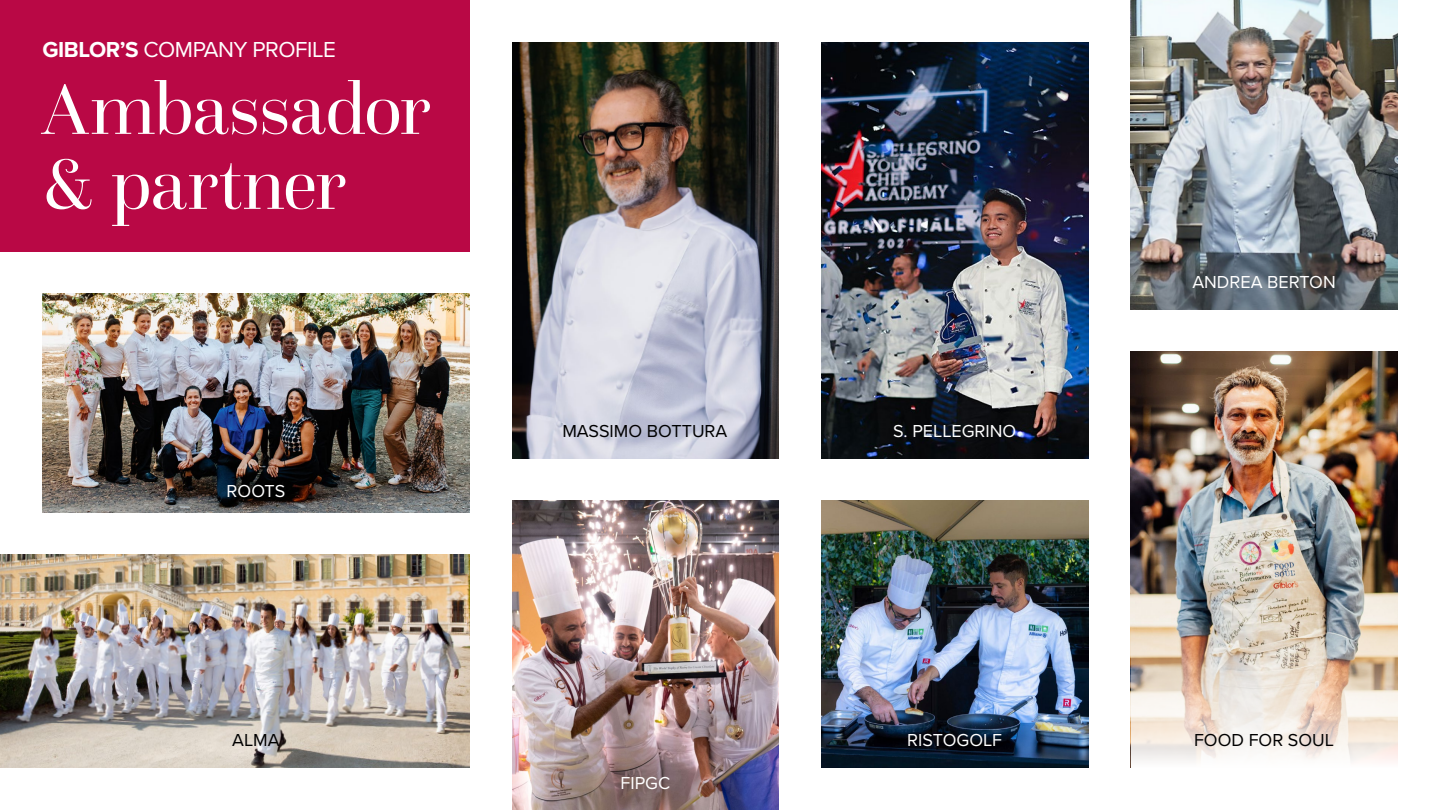
<style>
.page{position:relative;width:1440px;height:810px;background:#fff}
.page>*{position:absolute;margin:0;border:0;box-sizing:border-box;transform-origin:0 0}
.t1{font:75px/75px "Questa Grande";letter-spacing:-.015em;color:#fff}
.t2{font:22.5px "Proxima Nova";letter-spacing:-.02em;color:#fff}
.t3{font:18px "Proxima Nova";color:#fff}
.t4{font:18px "Proxima Nova";color:#000}
.s1{font-weight:700}
</style>
<div class="page">
<img style="left:512px;top:43px;width:267px;height:415px">
<img style="left:43px;top:294px;width:426px;height:218px">
<img style="left:821px;top:43px;width:267px;height:415px">
<img style="left:0;top:555px;width:469px;height:212px">
<img style="left:1131px;top:352px;width:266px;height:193px">
<img style="left:512px;top:501px;width:267px;height:309px">
<div style="left:0;top:0;width:469px;height:251px;background:#b90845"></div>
<img style="left:821px;top:501px;width:267px;height:266px">
<img style="left:1131px;top:0;width:266px;height:309px">
<img style="left:1131px;top:545px;width:266px;height:216px">
<p class="t2" style="left:43px;top:36px;width:295px"><span class="s1">GIBLOR’S</span> COMPANY PROFILE</p>
<h1 class="t1" style="left:43px;top:72px;width:390px">Ambassador &amp; partner</h1>
<p class="t3" style="left:227px;top:480px;width:60px">ROOTS</p>
<p class="t4" style="left:232px;top:729px;width:49px">ALMA</p>
<p class="t4" style="left:562px;top:420px;width:167px">MASSIMO BOTTURA</p>
<p class="t3" style="left:621px;top:772px;width:51px">FIPGC</p>
<p class="t3" style="left:893px;top:420px;width:125px">S. PELLEGRINO</p>
<p class="t3" style="left:907px;top:729px;width:96px">RISTOGOLF</p>
<p class="t3" style="left:1192px;top:271px;width:145px">ANDREA BERTON</p>
<p class="t4" style="left:1194px;top:729px;width:142px">FOOD FOR SOUL</p>
</div>
